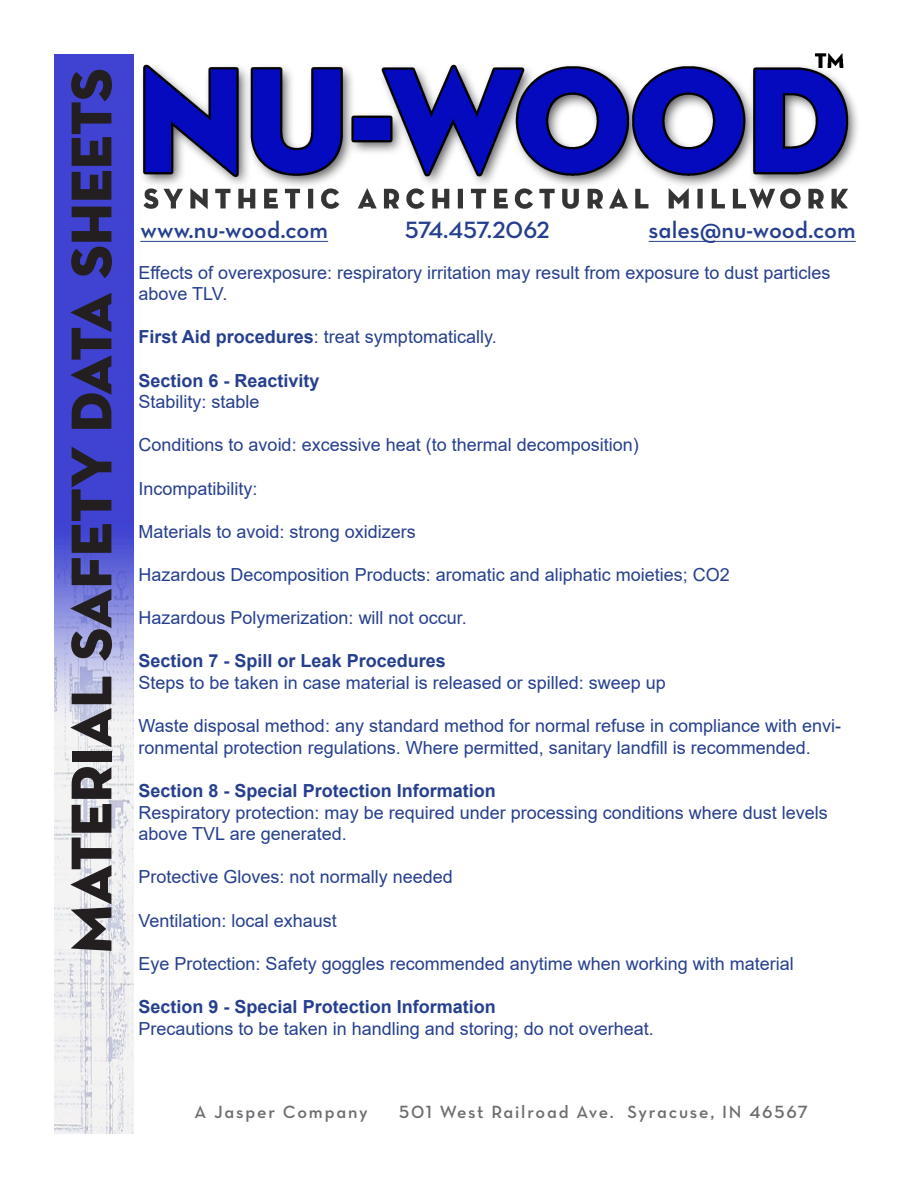
<style>
.page{position:relative;width:918px;height:1188px;background:#fff}
.page>*{position:absolute;margin:0;border:0;box-sizing:border-box;transform-origin:0 0}
.t1{font:58.5px "Neutra Disp Titling";color:#231f20}
.t2{font:24px "Neutra Text Demi Alt";color:#253f8e}
.t3{font:24px "Neutra Text Demi Alt";letter-spacing:-.025em;color:#253f8e}
.t4{font:18px/21.6px "Arial";color:#253f8e}
.t5{font:700 18px/21.6px "Arial";color:#253f8e}
.t6{font:18px "Neutra Text Demi Alt";letter-spacing:.1em;color:#6c6d70}
.s1{font-weight:700}
.s2{font-weight:400}
</style>
<div class="page">
<img style="left:54px;top:54px;width:79px;height:1080px">
<img style="left:141px;top:54px;width:717px;height:154px">
<hr style="left:140px;top:241px;width:188px;height:1px;background:#253f8e">
<hr style="left:649px;top:241px;width:207px;height:1px;background:#253f8e">
<p class="t1" style="left:55px;top:953px;width:886px;rotate:-90deg">Material safety data sheets</p>
<h2 class="t2" style="left:140px;top:215px;width:189px">www.nu-wood.com</h2>
<h2 class="t3" style="left:405px;top:215px;width:146px">574.457.2062</h2>
<h2 class="t2" style="left:649px;top:215px;width:209px">sales@nu-wood.com</h2>
<p class="t4" style="left:139px;top:261px;width:693px">Effects of overexposure: respiratory irritation may result from exposure to dust particles above TLV.</p>
<p class="t4" style="left:139px;top:326px;width:360px"><span class="s1">First Aid procedures</span>: treat symptomatically.</p>
<p class="t5" style="left:139px;top:370px;width:183px">Section 6 - Reactivity<br><span class="s2">Stability: stable</span></p>
<p class="t4" style="left:139px;top:434px;width:502px">Conditions to avoid: excessive heat (to thermal decomposition)</p>
<p class="t4" style="left:139px;top:477px;width:121px">Incompatibility:</p>
<p class="t4" style="left:139px;top:521px;width:279px">Materials to avoid: strong oxidizers</p>
<p class="t4" style="left:139px;top:564px;width:593px">Hazardous Decomposition Products: aromatic and aliphatic moieties; CO2</p>
<p class="t4" style="left:139px;top:607px;width:330px">Hazardous Polymerization: will not occur.</p>
<p class="t4" style="left:139px;top:650px;width:529px"><span class="s1">Section 7 - Spill or Leak Procedures<br></span>Steps to be taken in case material is released or spilled: sweep up</p>
<p class="t4" style="left:139px;top:715px;width:704px">Waste disposal method: any standard method for normal refuse in compliance with envi&shy;ronmental protection regulations. Where permitted, sanitary landfill is recommended.</p>
<p class="t4" style="left:139px;top:780px;width:691px"><span class="s1">Section 8 - Special Protection Information<br></span>Respiratory protection: may be required under processing conditions where dust levels above TVL are generated.</p>
<p class="t4" style="left:139px;top:866px;width:316px">Protective Gloves: not normally needed</p>
<p class="t4" style="left:139px;top:909px;width:200px">Ventilation: local exhaust</p>
<p class="t4" style="left:139px;top:953px;width:657px">Eye Protection: Safety goggles recommended anytime when working with material</p>
<p class="t5" style="left:139px;top:996px;width:359px">Section 9 - Special Protection Information</p>
<p class="t4" style="left:139px;top:1017px;width:517px">Precautions to be taken in handling and storing; do not overheat.</p>
<p class="t6" style="left:195px;top:1101px;width:175px">A Jasper Company</p>
<p class="t6" style="left:399px;top:1101px;width:411px">501 West Railroad Ave. Syracuse, IN 46567</p>
</div>
